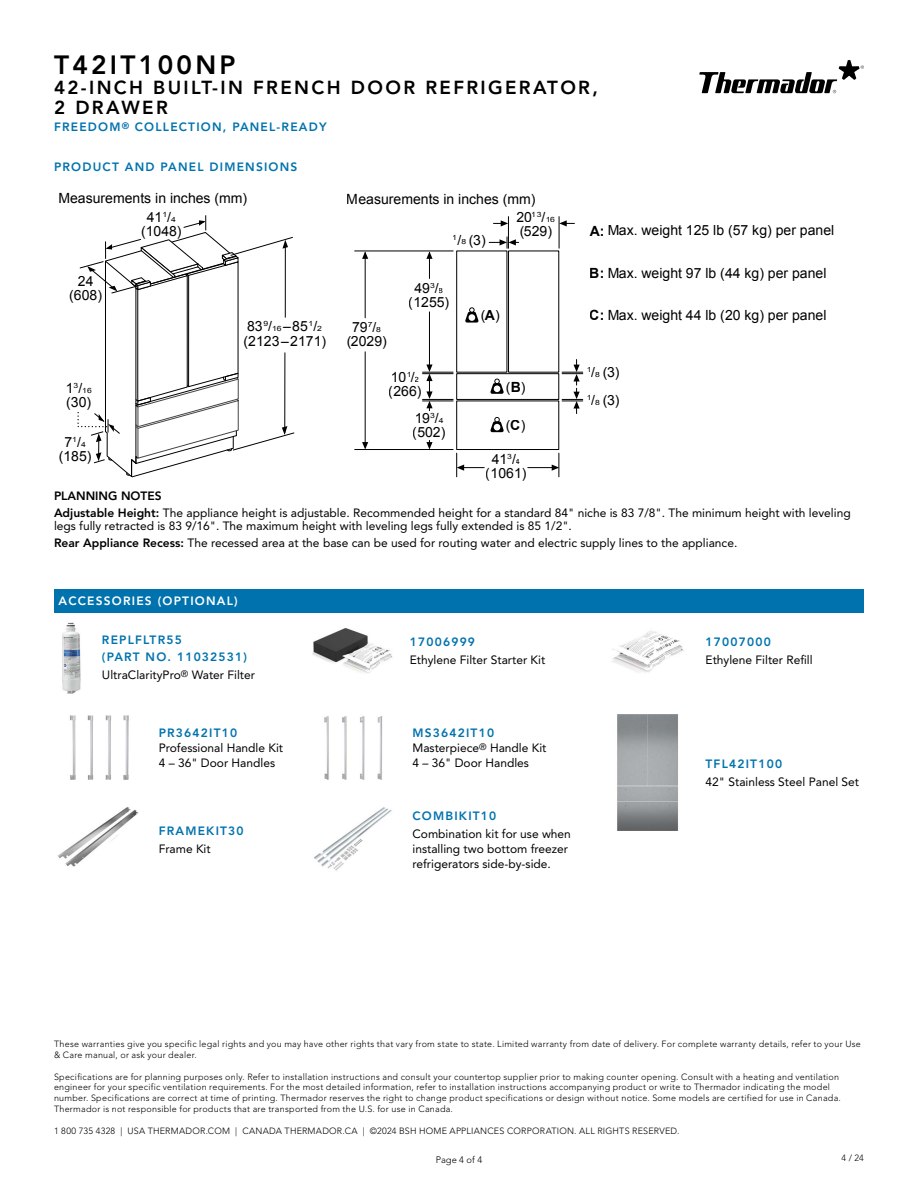
<style>
.page{position:relative;width:918px;height:1188px;background:#fff}
.page>*{position:absolute;margin:0;border:0;box-sizing:border-box;transform-origin:0 0}
.t1{font:800 26.25px "Avenir LT Std";letter-spacing:.125em;color:#000}
.t2{font:800 18.75px/20.2px "Avenir LT Std";letter-spacing:.125em;color:#000}
.t3{font:14.1px/14.1px "Arial";color:#000;text-align:center}
.t4{font:12px/15px "Avenir LT Std";color:#000}
.t5{font:800 12px/16.5px "Avenir LT Std";letter-spacing:.1em;color:#0073ae}
.t6{font:800 12px "Avenir LT Std";letter-spacing:.1em;color:#fff}
.t7{font:300 9.3px "Avenir LT Std";color:#000}
.t8{font:300 9px/10.8px "Avenir LT Std";letter-spacing:.025em;color:#000}
.t9{font:7.2px "Arial";color:#000;scale:1.19 1}
.s1{font-size:14.1px}
.s2{font-size:7.2px}
.s3{font-weight:700}
.s4{font-weight:800}
.s5{font-weight:800;color:#0073ae}
</style>
<div class="page">
<svg style="left:699px;top:60px;width:165px;height:33px"></svg>
<div style="left:54px;top:589px;width:810px;height:24px;background:#0073ae"></div>
<svg style="left:77px;top:215px;width:218px;height:263px"></svg>
<img style="left:312px;top:628px;width:81px;height:45px">
<img style="left:612px;top:630px;width:72px;height:42px">
<img style="left:617px;top:714px;width:61px;height:117px">
<img style="left:62px;top:622px;width:19px;height:71px">
<img style="left:70px;top:715px;width:59px;height:65px">
<img style="left:314px;top:807px;width:78px;height:64px">
<img style="left:58px;top:807px;width:81px;height:60px">
<img style="left:324px;top:716px;width:59px;height:64px">
<div style="left:456px;top:251px;width:51px;height:122px;border:1px solid #000"></div>
<div style="left:508px;top:251px;width:51px;height:122px;border:1px solid #000"></div>
<div style="left:456px;top:373px;width:103px;height:27px;border:1px solid #000"></div>
<div style="left:456px;top:400px;width:103px;height:50px;border:1px solid #000"></div>
<hr style="left:355px;top:251px;width:98px;height:1px;background:#000">
<hr style="left:355px;top:449px;width:98px;height:1px;background:#000">
<hr style="left:423px;top:401px;width:30px;height:1px;background:#000">
<hr style="left:423px;top:399px;width:30px;height:1px;background:#000">
<hr style="left:423px;top:373px;width:30px;height:1px;background:#000">
<hr style="left:423px;top:372px;width:30px;height:1px;background:#000">
<hr style="left:429px;top:312px;width:1px;height:56px;background:#000">
<hr style="left:508px;top:217px;width:1px;height:31px;background:#000">
<hr style="left:559px;top:217px;width:1px;height:31px;background:#000">
<svg style="left:559px;top:220px;width:15px;height:6px"></svg>
<svg style="left:493px;top:220px;width:15px;height:6px"></svg>
<svg style="left:489px;top:237px;width:30px;height:11px"></svg>
<svg style="left:528px;top:453px;width:32px;height:24px"></svg>
<svg style="left:456px;top:453px;width:28px;height:24px"></svg>
<svg style="left:426px;top:251px;width:7px;height:28px"></svg>
<svg style="left:426px;top:440px;width:7px;height:9px"></svg>
<hr style="left:365px;top:253px;width:1px;height:65px;background:#000">
<svg style="left:362px;top:251px;width:6px;height:8px"></svg>
<hr style="left:365px;top:352px;width:1px;height:92px;background:#000">
<svg style="left:362px;top:442px;width:6px;height:7px"></svg>
<svg style="left:426px;top:365px;width:7px;height:46px"></svg>
<svg style="left:562px;top:359px;width:21px;height:55px"></svg>
<svg style="left:490px;top:379px;width:14px;height:15px"></svg>
<div style="left:494px;top:385px;width:6px;height:7px;background:#fff;border-radius:50%"></div>
<svg style="left:465px;top:307px;width:14px;height:16px"></svg>
<div style="left:469px;top:314px;width:6px;height:7px;background:#fff;border-radius:50%"></div>
<svg style="left:490px;top:417px;width:14px;height:15px"></svg>
<h1 class="t1" style="left:54px;top:49px;width:183px">T42IT100NP</h1>
<h2 class="t2" style="left:54px;top:78px;width:546px">42-INCH BUILT-IN FRENCH DOOR REFRIGERATOR,<br>2 DRAWER</h2>
<h3 class="t5" style="left:54px;top:118px;width:274px">FREEDOM<sup>®</sup> COLLECTION, PANEL-READY</h3>
<h3 class="t5" style="left:54px;top:159px;width:245px">PRODUCT AND PANEL DIMENSIONS</h3>
<h3 class="t3" style="left:58px;top:191px;width:190px">Measurements in inches (mm)</h3>
<h3 class="t3" style="left:69px;top:274px;width:34px">24 (608)</h3>
<p class="t9" style="left:66px;top:386px;width:23px"><span class="s1">1</span>3<span class="s1">/</span>16</p>
<h3 class="t3" style="left:66px;top:395px;width:26px">(30)</h3>
<h3 class="t3" style="left:59px;top:435px;width:34px">7<sup>1</sup>/<span class="s2">4 </span>(185)</h3>
<h3 class="t3" style="left:141px;top:210px;width:42px">41<sup>1</sup>/<span class="s2">4 </span>(1048)</h3>
<h3 class="t3" style="left:244px;top:320px;width:84px;text-align:left">83<sup>9</sup>/<span class="s2">16</span> –85<sup>1</sup>/<span class="s2">2 </span>(2123–2171)</h3>
<h3 class="t3" style="left:347px;top:192px;width:190px">Measurements in inches (mm)</h3>
<h3 class="t3" style="left:346px;top:320px;width:42px">79<sup>7</sup>/<span class="s2">8 </span>(2029)</h3>
<h3 class="t3" style="left:453px;top:233px;width:35px"><sup>1</sup>/<span class="s2">8</span> (3)</h3>
<h3 class="t3" style="left:409px;top:281px;width:42px">49<sup>3</sup>/<span class="s2">8 </span>(1255)</h3>
<h3 class="t3" style="left:480px;top:309px;width:21px">(<span class="s3">A</span>)</h3>
<p class="t9" style="left:516px;top:212px;width:34px"><span class="s1">20</span>13<span class="s1">/</span>16</p>
<h3 class="t3" style="left:519px;top:224px;width:34px">(529)</h3>
<h3 class="t3" style="left:389px;top:370px;width:34px;text-align:left">10<sup>1</sup>/<span class="s2">2 </span>(266)</h3>
<h3 class="t3" style="left:413px;top:411px;width:34px;text-align:left">19<sup>3</sup>/<span class="s2">4 </span>(502)</h3>
<h3 class="t3" style="left:505px;top:380px;width:21px">(<span class="s3">B</span>)</h3>
<h3 class="t3" style="left:505px;top:419px;width:21px">(<span class="s3">C</span>)</h3>
<h3 class="t3" style="left:486px;top:452px;width:42px">41<sup>3</sup>/<span class="s2">4 </span>(1061)</h3>
<h3 class="t3" style="left:590px;top:224px;width:246px"><span class="s3">A:</span> Max. weight 125 lb (57 kg) per panel</h3>
<h3 class="t3" style="left:590px;top:266px;width:238px"><span class="s3">B:</span> Max. weight 97 lb (44 kg) per panel</h3>
<h3 class="t3" style="left:590px;top:308px;width:238px"><span class="s3">C:</span> Max. weight 44 lb (20 kg) per panel</h3>
<h3 class="t3" style="left:587px;top:359px;width:35px;line-height:27.5px;text-align:left"><sup>1</sup>/<span class="s2">8</span> (3)<br><sup>1</sup>/<span class="s2">8</span> (3)</h3>
<h3 class="t4" style="left:54px;top:487px;width:798px;line-height:16.8px"><span class="s4">PLANNING NOTES<br>Adjustable Height:</span> The appliance height is adjustable. Recommended height for a standard 84" niche is 83 7/8". The minimum height with leveling</h3>
<h3 class="t4" style="left:54px;top:518px;width:685px;line-height:16.8px">legs fully retracted is 83 9/16". The maximum height with leveling legs fully extended is 85 1/2".<br><span class="s4">Rear Appliance Recess:</span> The recessed area at the base can be used for routing water and electric supply lines to the appliance.</h3>
<h3 class="t6" style="left:58px;top:594px;width:181px">ACCESSORIES (OPTIONAL)</h3>
<h3 class="t5" style="left:102px;top:632px;width:147px">REPLFLTR55<br>(PART NO. 11032531)</h3>
<h3 class="t4" style="left:102px;top:668px;width:155px">UltraClarityPro<sup>®</sup> Water Filter</h3>
<h3 class="t5" style="left:159px;top:724px;width:80px">PR3642IT10</h3>
<h3 class="t4" style="left:159px;top:740px;width:126px">Professional Handle Kit<br>4 – 36" Door Handles</h3>
<h3 class="t5" style="left:159px;top:822px;width:87px">FRAMEKIT30</h3>
<h3 class="t4" style="left:159px;top:841px;width:54px">Frame Kit</h3>
<h3 class="t5" style="left:410px;top:633px;width:67px">17006999</h3>
<h3 class="t4" style="left:410px;top:652px;width:137px">Ethylene Filter Starter Kit</h3>
<h3 class="t4" style="left:412px;top:725px;width:135px"><span class="s5">MS3642IT10<br></span>Masterpiece<sup>®</sup> Handle Kit<br>4 – 36" Door Handles</h3>
<h3 class="t5" style="left:412px;top:807px;width:85px">COMBIKIT10</h3>
<h3 class="t4" style="left:412px;top:826px;width:160px">Combination kit for use when installing two bottom freezer refrigerators side-by-side.</h3>
<h3 class="t5" style="left:706px;top:633px;width:67px">17007000</h3>
<h3 class="t4" style="left:706px;top:652px;width:109px">Ethylene Filter Refill</h3>
<h3 class="t5" style="left:706px;top:756px;width:78px">TFL42IT100</h3>
<h3 class="t4" style="left:706px;top:775px;width:155px">42" Stainless Steel Panel Set</h3>
<p class="t8" style="left:54px;top:1039px;width:808px">These warranties give you specific legal rights and you may have other rights that vary from state to state. Limited warranty from date of delivery. For complete warranty details, refer to your Use &amp; Care manual, or ask your dealer.</p>
<p class="t8" style="left:54px;top:1071px;width:788px">Specifications are for planning purposes only. Refer to installation instructions and consult your countertop supplier prior to making counter opening. Consult with a heating and ventilation engineer for your specific ventilation requirements. For the most detailed information, refer to installation instructions accompanying product or write to Thermador indicating the model number. Specifications are correct at time of printing. Thermador reserves the right to change product specifications or design without notice. Some models are certified for use in Canada.<br>Thermador is not responsible for products that are transported from the U.S. for use in Canada.</p>
<p class="t8" style="left:54px;top:1126px;width:627px">1 800 735 4328 | USA THERMADOR.COM | CANADA THERMADOR.CA | ©2024 BSH HOME APPLIANCES CORPORATION. ALL RIGHTS RESERVED.</p>
<p class="t8" style="left:841px;top:1153px;width:24px">4 / 24</p>
<p class="t7" style="left:436px;top:1155px;width:48px">Page 4 of 4</p>
</div>
